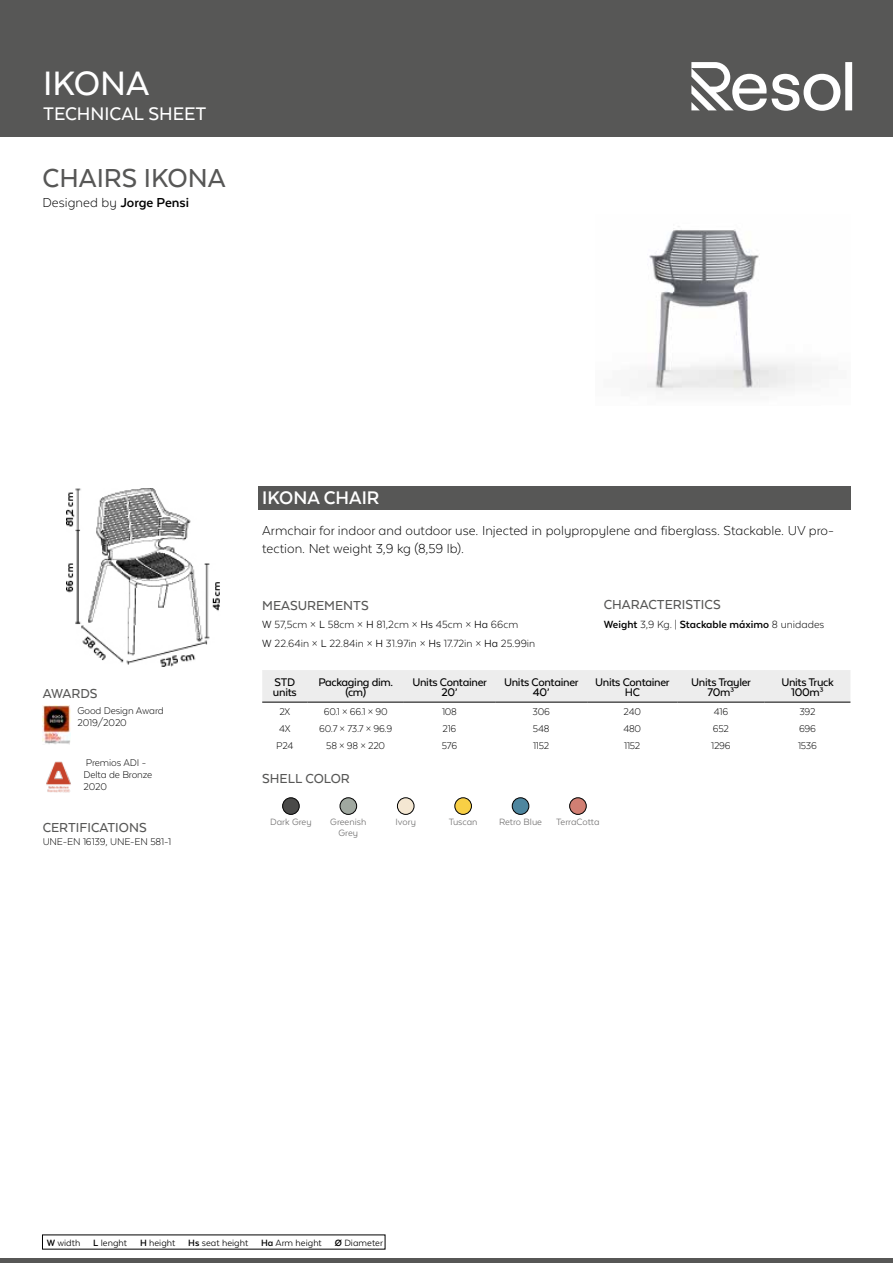
<style>
.page{position:relative;width:893px;height:1263px;background:#fff}
.page>*{position:absolute;margin:0;border:0;box-sizing:border-box;transform-origin:0 0}
.t1{font:500 39px "Texta Alt";color:#fff}
.t2{font:500 30px "Texta Alt";color:#575756}
.t3{font:500 21px "Texta Alt";color:#fff}
.t4{font:700 21px "Texta Alt";color:#fff}
.t5{font:300 15px/18px "Texta Alt";color:#000}
.t6{font:500 15px "Texta Alt";color:#575756}
.t7{font:500 12.75px/10.5px "Texta Alt";letter-spacing:-.025em;color:#000;text-align:center}
.t8{font:300 12px/18.6px "Texta Alt";color:#000}
.t9{font:700 12px "Texta Alt";color:#000}
.t10{font:300 11.25px/12px "Texta Alt";letter-spacing:-.02em;color:#000}
.t11{font:10.5px "Texta Alt";color:#000}
.t12{font:10.5px/10.5px "Texta Alt";color:#706f6f;text-align:center}
.s1{font-weight:700}
.s2{font-weight:400}
.s3{font-weight:300}
</style>
<div class="page">
<hr style="left:0;top:1259px;width:893px;height:4px;background:#575756">
<div style="left:0;top:0;width:893px;height:137px;background:#575756"></div>
<svg style="left:691px;top:62px;width:161px;height:49px"></svg>
<img style="left:647px;top:226px;width:165px;height:166px">
<div style="left:258px;top:486px;width:592px;height:23px;background:#575756"></div>
<div style="left:262px;top:670px;width:588px;height:32px;background:#ededed"></div>
<hr style="left:262px;top:702px;width:46px;height:1px;background:#000">
<hr style="left:308px;top:702px;width:96px;height:1px;background:#000">
<hr style="left:404px;top:702px;width:91px;height:1px;background:#000">
<hr style="left:495px;top:702px;width:92px;height:1px;background:#000">
<hr style="left:587px;top:702px;width:90px;height:1px;background:#000">
<hr style="left:677px;top:702px;width:88px;height:1px;background:#000">
<hr style="left:765px;top:702px;width:85px;height:1px;background:#000">
<img style="left:283px;top:798px;width:16px;height:16px;border-radius:8px">
<div style="left:282px;top:798px;width:17px;height:16px;border:1px solid #000;border-radius:50%"></div>
<img style="left:340px;top:798px;width:17px;height:16px;border-radius:8px">
<div style="left:340px;top:798px;width:17px;height:16px;border:1px solid #000;border-radius:50%"></div>
<img style="left:397px;top:798px;width:17px;height:16px;border-radius:8px">
<div style="left:397px;top:798px;width:17px;height:16px;border:1px solid #000;border-radius:50%"></div>
<img style="left:455px;top:798px;width:16px;height:16px;border-radius:8px">
<div style="left:455px;top:798px;width:17px;height:16px;border:1px solid #000;border-radius:50%"></div>
<img style="left:512px;top:798px;width:17px;height:16px;border-radius:8px">
<div style="left:512px;top:798px;width:17px;height:16px;border:1px solid #000;border-radius:50%"></div>
<img style="left:570px;top:798px;width:16px;height:16px;border-radius:8px">
<div style="left:569px;top:798px;width:17px;height:16px;border:1px solid #000;border-radius:50%"></div>
<img style="left:66px;top:488px;width:154px;height:179px">
<img style="left:43px;top:706px;width:28px;height:38px">
<img style="left:46px;top:761px;width:25px;height:32px">
<h1 class="t1" style="left:43px;top:63px;width:108px">IKONA</h1>
<h3 class="t3" style="left:43px;top:103px;width:165px">TECHNICAL SHEET</h3>
<h2 class="t2" style="left:43px;top:163px;width:185px">CHAIRS IKONA</h2>
<h3 class="t5" style="left:43px;top:193px;width:148px">Designed by <span class="s1">Jorge Pensi</span></h3>
<h3 class="t6" style="left:43px;top:685px;width:56px">AWARDS</h3>
<p class="t10" style="left:77px;top:705px;width:88px">Good Design Award<br>2019/2020</p>
<p class="t10" style="left:83px;top:756px;width:71px">Premios ADI -<br>Delta de Bronze<br>2020</p>
<h3 class="t6" style="left:43px;top:819px;width:106px">CERTIFICATIONS</h3>
<p class="t10" style="left:43px;top:836px;width:130px">UNE-EN 16139, UNE-EN 581-1</p>
<h3 class="t4" style="left:262px;top:487px;width:119px">IKONA CHAIR</h3>
<h3 class="t5" style="left:262px;top:521px;width:573px">Armchair for indoor and outdoor use. Injected in polypropylene and fiberglass. Stackable. UV pro&shy;tection. Net weight 3,9 kg (8,59 lb).</h3>
<h3 class="t6" style="left:262px;top:597px;width:108px">MEASUREMENTS</h3>
<p class="t8" style="left:262px;top:615px;width:275px"><span class="s2">W</span> 57,5cm × <span class="s2">L</span> 58cm × <span class="s2">H</span> 81,2cm × <span class="s2">Hs</span> 45cm × <span class="s2">Ha</span> 66cm<br><span class="s2">W</span> 22.64in × <span class="s2">L</span> 22.84in × <span class="s2">H</span> 31.97in × <span class="s2">Hs</span> 17.72in × <span class="s2">Ha</span> 25.99in</p>
<h3 class="t6" style="left:604px;top:597px;width:118px">CHARACTERISTICS</h3>
<p class="t9" style="left:604px;top:618px;width:222px">Weight <span class="s3">3,9 Kg. |</span> Stackable máximo <span class="s3">8 unidades</span></p>
<p class="t7" style="left:273px;top:676px;width:25px;text-align:left">STD units</p>
<p class="t7" style="left:318px;top:676px;width:76px">Packaging dim. (cm)</p>
<p class="t7" style="left:412px;top:676px;width:76px">Units Container<br>20’</p>
<p class="t7" style="left:504px;top:676px;width:76px">Units Container<br>40’</p>
<p class="t7" style="left:595px;top:676px;width:76px">Units Container<br>HC</p>
<p class="t7" style="left:691px;top:676px;width:61px">Units Trayler<br>70m³</p>
<p class="t7" style="left:781px;top:676px;width:54px">Units Truck<br>100m³</p>
<p class="t10" style="left:279px;top:705px;width:12px">2X</p>
<p class="t10" style="left:324px;top:705px;width:65px">60.1 × 66.1 × 90</p>
<p class="t10" style="left:442px;top:705px;width:16px">108</p>
<p class="t10" style="left:532px;top:705px;width:19px">306</p>
<p class="t10" style="left:624px;top:705px;width:19px">240</p>
<p class="t10" style="left:714px;top:705px;width:16px">416</p>
<p class="t10" style="left:799px;top:705px;width:18px">392</p>
<p class="t10" style="left:279px;top:722px;width:13px">4X</p>
<p class="t10" style="left:319px;top:722px;width:74px">60.7 × 73.7 × 96.9</p>
<p class="t10" style="left:443px;top:722px;width:15px">216</p>
<p class="t10" style="left:533px;top:722px;width:18px">548</p>
<p class="t10" style="left:623px;top:722px;width:19px">480</p>
<p class="t10" style="left:713px;top:722px;width:18px">652</p>
<p class="t10" style="left:799px;top:722px;width:19px">696</p>
<p class="t10" style="left:276px;top:739px;width:19px">P24</p>
<p class="t10" style="left:326px;top:739px;width:60px">58 × 98 × 220</p>
<p class="t10" style="left:442px;top:739px;width:17px">576</p>
<p class="t10" style="left:533px;top:739px;width:18px">1152</p>
<p class="t10" style="left:624px;top:739px;width:18px">1152</p>
<p class="t10" style="left:711px;top:739px;width:21px">1296</p>
<p class="t10" style="left:798px;top:739px;width:21px">1536</p>
<h3 class="t6" style="left:262px;top:771px;width:89px">SHELL COLOR</h3>
<p class="t12" style="left:270px;top:816px;width:43px">Dark Grey</p>
<p class="t12" style="left:330px;top:816px;width:38px">Greenish<br>Grey</p>
<p class="t12" style="left:395px;top:816px;width:22px">Ivory</p>
<p class="t12" style="left:449px;top:816px;width:30px">Tuscan</p>
<p class="t12" style="left:499px;top:816px;width:45px">Retro Blue</p>
<p class="t12" style="left:556px;top:816px;width:45px">TerraCotta</p>
<p class="t11" style="left:47px;top:1237px;width:338px"><span class="s1">W</span> width <span class="s1">L</span> lenght <span class="s1">H</span> height <span class="s1">Hs</span> seat height <span class="s1">Ha</span> Arm height <span class="s1">Ø</span> Diameter</p>
</div>
